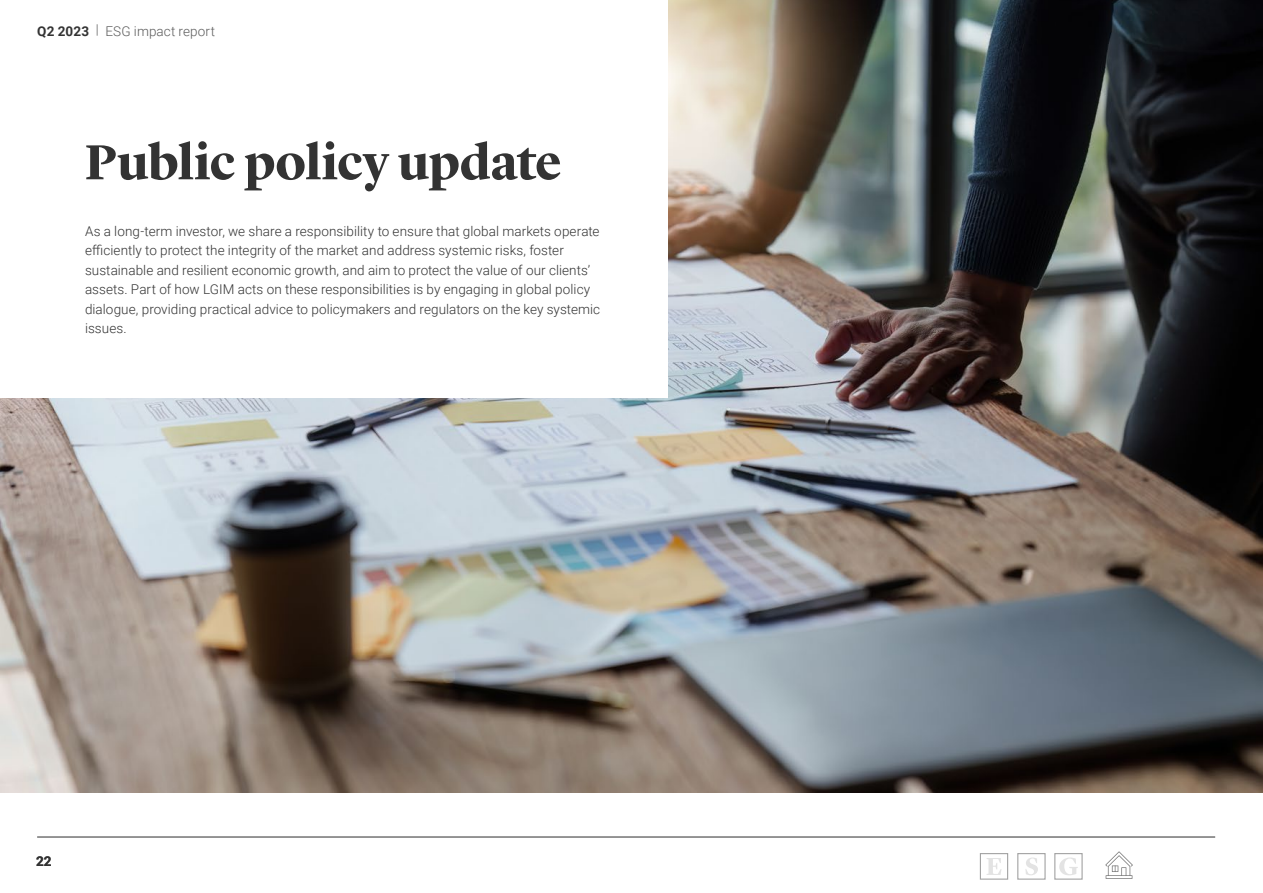
<style>
.page{position:relative;width:1263px;height:893px;background:#fff}
.page>*{position:absolute;margin:0;border:0;box-sizing:border-box;transform-origin:0 0}
.t1{font:700 51px "Lyon Display";letter-spacing:-.01em;color:#333}
.t2{font:300 13.5px/19.5px "Roboto";letter-spacing:.005em;color:#333}
.t3{font:300 13.5px "Roboto";letter-spacing:.01em;color:#5c5c5c}
.t4{font:700 13.5px "Roboto";letter-spacing:.01em;color:#333}
.s1{font-weight:300;color:#5c5c5c}
</style>
<div class="page">
<hr style="left:37px;top:837px;width:1178px;height:1px;background:#737373">
<hr style="left:1106px;top:875px;width:26px;height:4px;background:#999">
<hr style="left:1106px;top:876px;width:26px;height:2px;background:#737373">
<svg style="left:1105px;top:851px;width:28px;height:25px"></svg>
<div style="left:980px;top:853px;width:28px;height:27px;border:1px solid #a3a3a3"></div>
<svg style="left:986px;top:858px;width:15px;height:17px"></svg>
<div style="left:1017px;top:853px;width:28px;height:27px;border:1px solid #a3a3a3"></div>
<svg style="left:1025px;top:857px;width:13px;height:18px"></svg>
<div style="left:1054px;top:853px;width:29px;height:27px;border:1px solid #a3a3a3"></div>
<svg style="left:1059px;top:857px;width:19px;height:18px"></svg>
<img style="left:0;top:0;width:1263px;height:792px">
<div style="left:0;top:0;width:668px;height:397px;background:#fff"></div>
<p class="t4" style="left:37px;top:21px;width:63px">Q2 2023 <span class="s1">|</span></p>
<p class="t3" style="left:105px;top:21px;width:111px">ESG impact report</p>
<h1 class="t1" style="left:85px;top:124px;width:478px">Public policy update</h1>
<p class="t2" style="left:85px;top:221px;width:517px">As a long-term investor, we share a responsibility to ensure that global markets operate efficiently to protect the integrity of the market and address systemic risks, foster sustainable and resilient economic growth, and aim to protect the value of our clients’ assets. Part of how LGIM acts on these responsibilities is by engaging in global policy dialogue, providing practical advice to policymakers and regulators on the key systemic issues.</p>
<p class="t4" style="left:36px;top:852px;width:17px">22</p>
</div>
